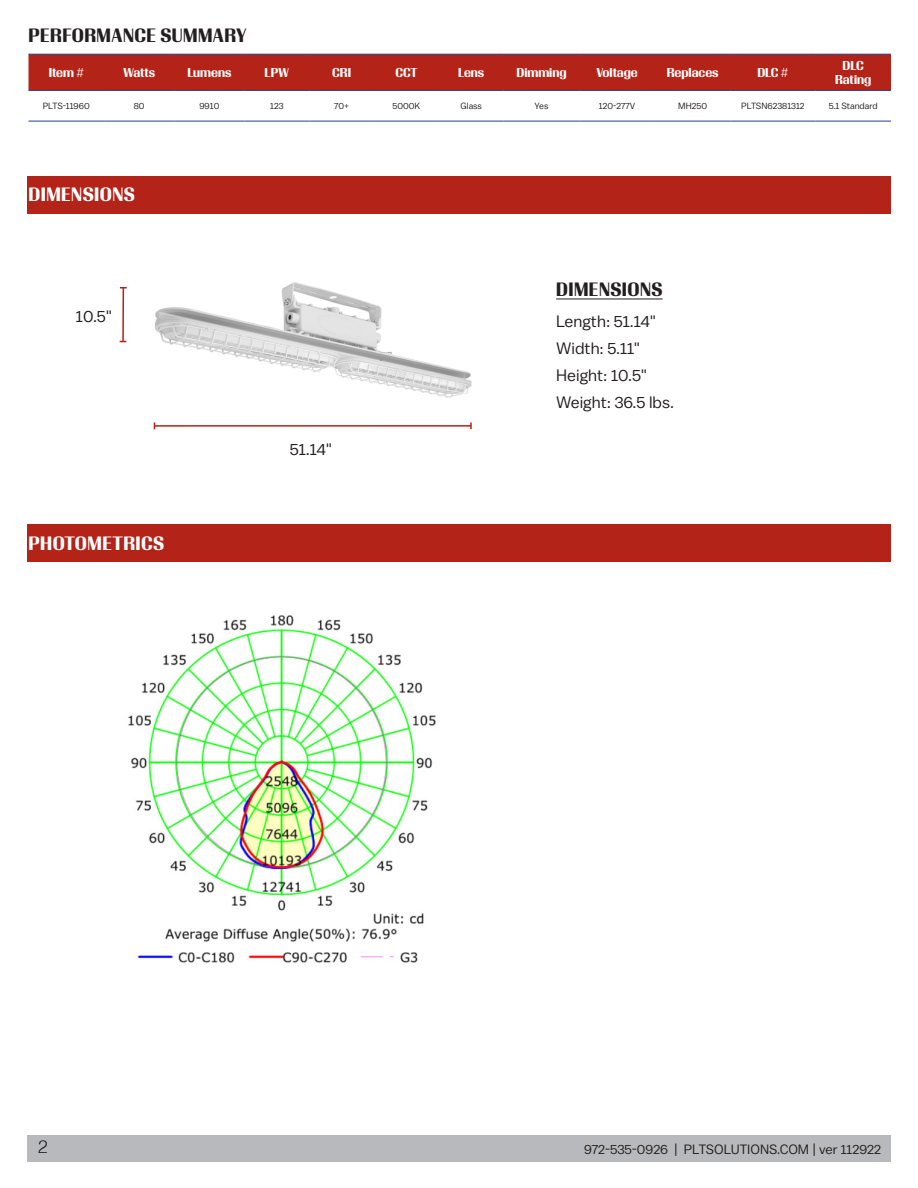
<style>
.page{position:relative;width:918px;height:1188px;background:#fff}
.page>*{position:absolute;margin:0;border:0;box-sizing:border-box;transform-origin:0 0}
.t1{font:700 18px "Timonium";letter-spacing:.025em;color:#231f20}
.t2{font:700 18px "Timonium";letter-spacing:.025em;color:#fff}
.t3{font:300 18px "Helvetica";color:#231f20}
.PLT_Body{font:16.5px "Balto";color:#231f20}
.t4{font:13.5px "Balto";color:#231f20}
.t5{font:700 12px "Timonium";color:#fff}
.Paragraph_Style_1{font:9px "Balto";color:#231f20}
</style>
<div class="page">
<div style="left:27px;top:1135px;width:864px;height:27px;background:#b8b9bc"></div>
<img style="left:155px;top:282px;width:317px;height:116px">
<div style="left:27px;top:176px;width:864px;height:37px;background:#b32317"></div>
<div style="left:28px;top:55px;width:863px;height:35px;background:#b32317"></div>
<hr style="left:28px;top:121px;width:76px;height:1px;background:#253f8e">
<hr style="left:104px;top:121px;width:70px;height:1px;background:#253f8e">
<hr style="left:174px;top:121px;width:70px;height:1px;background:#253f8e">
<hr style="left:244px;top:121px;width:65px;height:1px;background:#253f8e">
<hr style="left:309px;top:121px;width:65px;height:1px;background:#253f8e">
<hr style="left:374px;top:121px;width:65px;height:1px;background:#253f8e">
<hr style="left:439px;top:121px;width:65px;height:1px;background:#253f8e">
<hr style="left:504px;top:121px;width:75px;height:1px;background:#253f8e">
<hr style="left:579px;top:121px;width:76px;height:1px;background:#253f8e">
<hr style="left:655px;top:121px;width:76px;height:1px;background:#253f8e">
<hr style="left:730px;top:121px;width:85px;height:1px;background:#253f8e">
<hr style="left:815px;top:121px;width:76px;height:1px;background:#253f8e">
<hr style="left:28px;top:54px;width:76px;height:1px;background:#253f8e">
<hr style="left:104px;top:54px;width:70px;height:1px;background:#253f8e">
<hr style="left:174px;top:54px;width:70px;height:1px;background:#253f8e">
<hr style="left:244px;top:54px;width:65px;height:1px;background:#253f8e">
<hr style="left:309px;top:54px;width:65px;height:1px;background:#253f8e">
<hr style="left:374px;top:54px;width:65px;height:1px;background:#253f8e">
<hr style="left:439px;top:54px;width:65px;height:1px;background:#253f8e">
<hr style="left:504px;top:54px;width:75px;height:1px;background:#253f8e">
<hr style="left:579px;top:54px;width:76px;height:1px;background:#253f8e">
<hr style="left:655px;top:54px;width:76px;height:1px;background:#253f8e">
<hr style="left:730px;top:54px;width:85px;height:1px;background:#253f8e">
<hr style="left:815px;top:54px;width:76px;height:1px;background:#253f8e">
<hr style="left:28px;top:90px;width:76px;height:1px;background:#253f8e">
<hr style="left:104px;top:90px;width:70px;height:1px;background:#253f8e">
<hr style="left:174px;top:90px;width:70px;height:1px;background:#253f8e">
<hr style="left:244px;top:90px;width:65px;height:1px;background:#253f8e">
<hr style="left:309px;top:90px;width:65px;height:1px;background:#253f8e">
<hr style="left:374px;top:90px;width:65px;height:1px;background:#253f8e">
<hr style="left:439px;top:90px;width:65px;height:1px;background:#253f8e">
<hr style="left:504px;top:90px;width:75px;height:1px;background:#253f8e">
<hr style="left:579px;top:90px;width:76px;height:1px;background:#253f8e">
<hr style="left:655px;top:90px;width:76px;height:1px;background:#253f8e">
<hr style="left:730px;top:90px;width:85px;height:1px;background:#253f8e">
<hr style="left:815px;top:90px;width:76px;height:1px;background:#253f8e">
<hr style="left:556px;top:298px;width:107px;height:1px;background:#231f20">
<hr style="left:122px;top:288px;width:2px;height:54px;background:#b32317">
<svg style="left:120px;top:287px;width:7px;height:2px"></svg>
<hr style="left:154px;top:425px;width:317px;height:2px;background:#b32317">
<svg style="left:470px;top:422px;width:2px;height:7px"></svg>
<div style="left:27px;top:525px;width:864px;height:37px;background:#b32317"></div>
<img style="left:128px;top:615px;width:308px;height:348px">
<p class="t1" style="left:28px;top:24px;width:220px">PERFORMANCE SUMMARY</p>
<p class="t5" style="left:49px;top:66px;width:37px">Item #</p>
<p class="t5" style="left:123px;top:66px;width:33px">Watts</p>
<p class="t5" style="left:187px;top:66px;width:46px">Lumens</p>
<p class="t5" style="left:265px;top:66px;width:26px">LPW</p>
<p class="t5" style="left:332px;top:66px;width:20px">CRI</p>
<p class="t5" style="left:395px;top:66px;width:24px">CCT</p>
<p class="t5" style="left:458px;top:66px;width:28px">Lens</p>
<p class="t5" style="left:516px;top:66px;width:52px">Dimming</p>
<p class="t5" style="left:596px;top:66px;width:43px">Voltage</p>
<p class="t5" style="left:667px;top:66px;width:53px">Replaces</p>
<p class="t5" style="left:757px;top:66px;width:33px">DLC #</p>
<p class="t5" style="left:843px;top:58px;width:23px">DLC</p>
<p class="t5" style="left:835px;top:73px;width:38px">Rating</p>
<p class="Paragraph_Style_1" style="left:43px;top:101px;width:49px">PLTS-11960</p>
<p class="Paragraph_Style_1" style="left:134px;top:101px;width:12px">80</p>
<p class="Paragraph_Style_1" style="left:199px;top:101px;width:22px">9910</p>
<p class="Paragraph_Style_1" style="left:270px;top:101px;width:15px">123</p>
<p class="Paragraph_Style_1" style="left:334px;top:101px;width:16px">70+</p>
<p class="Paragraph_Style_1" style="left:393px;top:101px;width:29px">5000K</p>
<p class="Paragraph_Style_1" style="left:461px;top:101px;width:23px">Glass</p>
<p class="Paragraph_Style_1" style="left:535px;top:101px;width:15px">Yes</p>
<p class="Paragraph_Style_1" style="left:599px;top:101px;width:38px">120-277V</p>
<p class="Paragraph_Style_1" style="left:678px;top:101px;width:30px">MH250</p>
<p class="Paragraph_Style_1" style="left:741px;top:101px;width:65px">PLTSN62381312</p>
<p class="Paragraph_Style_1" style="left:829px;top:101px;width:51px">5.1 Standard</p>
<p class="t2" style="left:28px;top:184px;width:108px">DIMENSIONS</p>
<p class="PLT_Body" style="left:76px;top:306px;width:38px">10.5"</p>
<p class="t2" style="left:28px;top:533px;width:137px">PHOTOMETRICS</p>
<p class="PLT_Body" style="left:290px;top:440px;width:44px">51.14"</p>
<p class="t1" style="left:556px;top:279px;width:108px">DIMENSIONS</p>
<p class="PLT_Body" style="left:556px;top:311px;width:101px">Length: 51.14"</p>
<p class="PLT_Body" style="left:556px;top:338px;width:86px">Width: 5.11"</p>
<p class="PLT_Body" style="left:556px;top:365px;width:93px">Height: 10.5"</p>
<p class="PLT_Body" style="left:556px;top:392px;width:119px">Weight: 36.5 lbs.</p>
<p class="t3" style="left:38px;top:1132px;width:12px">2</p>
<h3 class="t4" style="left:584px;top:1141px;width:299px">972-535-0926 | PLTSOLUTIONS.COM | ver 112922</h3>
</div>
